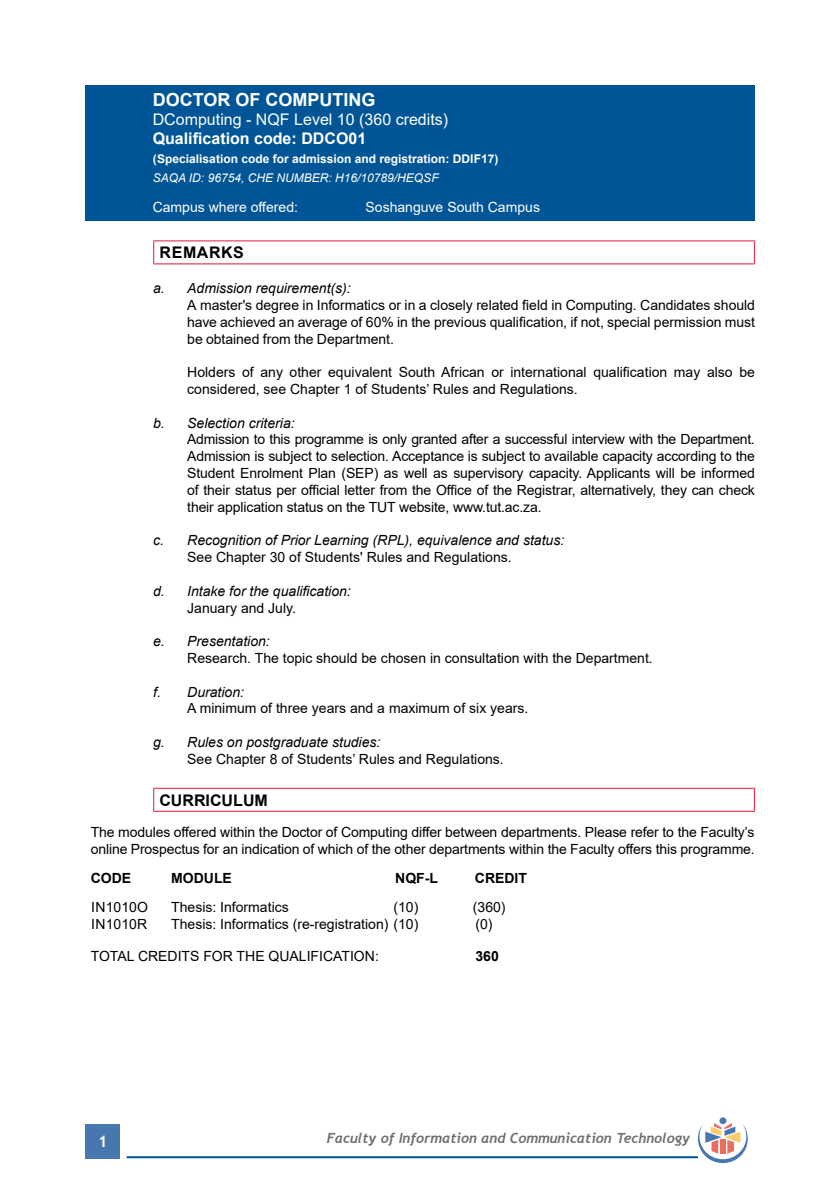
<style>
.page{position:relative;width:840px;height:1191px;background:#fff}
.page>*{position:absolute;margin:0;border:0;box-sizing:border-box;transform-origin:0 0}
.t1{font:700 18px "Arial";color:#fff}
.t2{font:16px "Arial";color:#fff}
.t3{font:700 16px "Arial";color:#fff}
.t4{font:700 16px "Arial";color:#000}
.t5{font:700 16px "Arial";letter-spacing:.035em;color:#000}
.t6{font:700 16px "Trebuchet MS";color:#fff}
.t7{font:14px/16.8px "Arial";color:#000;text-align:justify}
.t8{font:italic 14px "Arial";color:#000}
.t9{font:italic 700 14px "Trebuchet";color:#6d6e71}
.t10{font:14px "Arial";color:#fff}
.t11{font:700 14px "Arial";color:#000}
.t12{font:700 12px "Arial";color:#fff}
.t13{font:italic 12px "Arial";color:#fff}
</style>
<div class="page">
<div style="left:86px;top:1124px;width:34px;height:34px;background:#4777ae"></div>
<hr style="left:126px;top:1156px;width:571px;height:2px;background:#005596">
<div style="left:719px;top:1117px;width:7px;height:7px;background:#4777ae;border-radius:50%"></div>
<svg style="left:697px;top:1123px;width:50px;height:40px"></svg>
<div style="left:85px;top:85px;width:669px;height:135px;background:#005596"></div>
<hr style="left:153px;top:240px;width:601px;height:1px;background:#e31837">
<svg style="left:153px;top:241px;width:1px;height:22px"></svg>
<svg style="left:753px;top:241px;width:1px;height:22px"></svg>
<hr style="left:153px;top:263px;width:601px;height:1px;background:#e31837">
<hr style="left:153px;top:787px;width:601px;height:1px;background:#e31837">
<svg style="left:153px;top:788px;width:1px;height:22px"></svg>
<svg style="left:753px;top:788px;width:1px;height:22px"></svg>
<hr style="left:153px;top:810px;width:601px;height:1px;background:#e31837">
<p class="t1" style="left:153px;top:87px;width:224px">DOCTOR OF COMPUTING</p>
<p class="t2" style="left:153px;top:108px;width:297px">DComputing - NQF Level 10 (360 credits)</p>
<p class="t3" style="left:153px;top:127px;width:215px">Qualification code: DDCO01</p>
<p class="t12" style="left:153px;top:151px;width:347px">(Specialisation code for admission and registration: DDIF17)</p>
<p class="t13" style="left:153px;top:170px;width:287px">SAQA ID: 96754, CHE NUMBER: H16/10789/HEQSF</p>
<p class="t10" style="left:153px;top:198px;width:147px">Campus where offered:</p>
<p class="t10" style="left:365px;top:198px;width:176px">Soshanguve South Campus</p>
<p class="t5" style="left:159px;top:241px;width:86px">REMARKS</p>
<p class="t8" style="left:153px;top:279px;width:199px">a. Admission requirement(s):</p>
<p class="t7" style="left:187px;top:296px;width:569px">A master's degree in Informatics or in a closely related field in Computing. Candidates should have achieved an average of 60% in the previous qualification, if not, special permission must be obtained from the Department.</p>
<p class="t7" style="left:187px;top:364px;width:569px">Holders of any other equivalent South African or international qualification may also be considered, see Chapter 1 of Students’ Rules and Regulations.</p>
<p class="t8" style="left:153px;top:414px;width:143px">b. Selection criteria:</p>
<p class="t7" style="left:187px;top:431px;width:569px">Admission to this programme is only granted after a successful interview with the Department.<br>Admission is subject to selection. Acceptance is subject to available capacity according to the Student Enrolment Plan (SEP) as well as supervisory capacity. Applicants will be informed of their status per official letter from the Office of the Registrar, alternatively, they can check their application status on the TUT website, www.tut.ac.za.</p>
<p class="t8" style="left:153px;top:531px;width:412px">c. Recognition of Prior Learning (RPL), equivalence and status:</p>
<p class="t7" style="left:187px;top:548px;width:326px">See Chapter 30 of Students' Rules and Regulations.</p>
<p class="t8" style="left:153px;top:582px;width:199px">d. Intake for the qualification:</p>
<p class="t7" style="left:187px;top:599px;width:110px">January and July.</p>
<p class="t8" style="left:153px;top:632px;width:118px">e. Presentation:</p>
<p class="t7" style="left:187px;top:649px;width:467px">Research. The topic should be chosen in consultation with the Department.</p>
<p class="t8" style="left:153px;top:682px;width:92px">f. Duration:</p>
<p class="t7" style="left:187px;top:700px;width:342px">A minimum of three years and a maximum of six years.</p>
<p class="t8" style="left:153px;top:733px;width:229px">g. Rules on postgraduate studies:</p>
<p class="t7" style="left:187px;top:750px;width:318px">See Chapter 8 of Students’ Rules and Regulations.</p>
<p class="t4" style="left:159px;top:788px;width:110px">CURRICULUM</p>
<p class="t7" style="left:91px;top:824px;width:665px">The modules offered within the Doctor of Computing differ between departments. Please refer to the Faculty’s online Prospectus for an indication of which of the other departments within the Faculty offers this programme.</p>
<p class="t11" style="left:91px;top:868px;width:42px">CODE</p>
<p class="t11" style="left:171px;top:868px;width:62px">MODULE</p>
<p class="t11" style="left:395px;top:868px;width:44px">NQF-L</p>
<p class="t11" style="left:474px;top:868px;width:54px">CREDIT</p>
<p class="t7" style="left:91px;top:898px;width:59px">IN1010O</p>
<p class="t7" style="left:171px;top:898px;width:119px">Thesis: Informatics</p>
<p class="t7" style="left:393px;top:898px;width:26px">(10)</p>
<p class="t7" style="left:472px;top:898px;width:34px">(360)</p>
<p class="t7" style="left:91px;top:915px;width:58px">IN1010R</p>
<p class="t7" style="left:171px;top:915px;width:248px">Thesis: Informatics (re-registration) (10)</p>
<p class="t7" style="left:475px;top:915px;width:19px">(0)</p>
<p class="t7" style="left:91px;top:947px;width:289px">TOTAL CREDITS FOR THE QUALIFICATION:</p>
<p class="t11" style="left:475px;top:945px;width:25px">360</p>
<p class="t6" style="left:98px;top:1131px;width:11px">1</p>
<p class="t9" style="left:326px;top:1129px;width:365px">Faculty of Information and Communication Technology</p>
</div>
